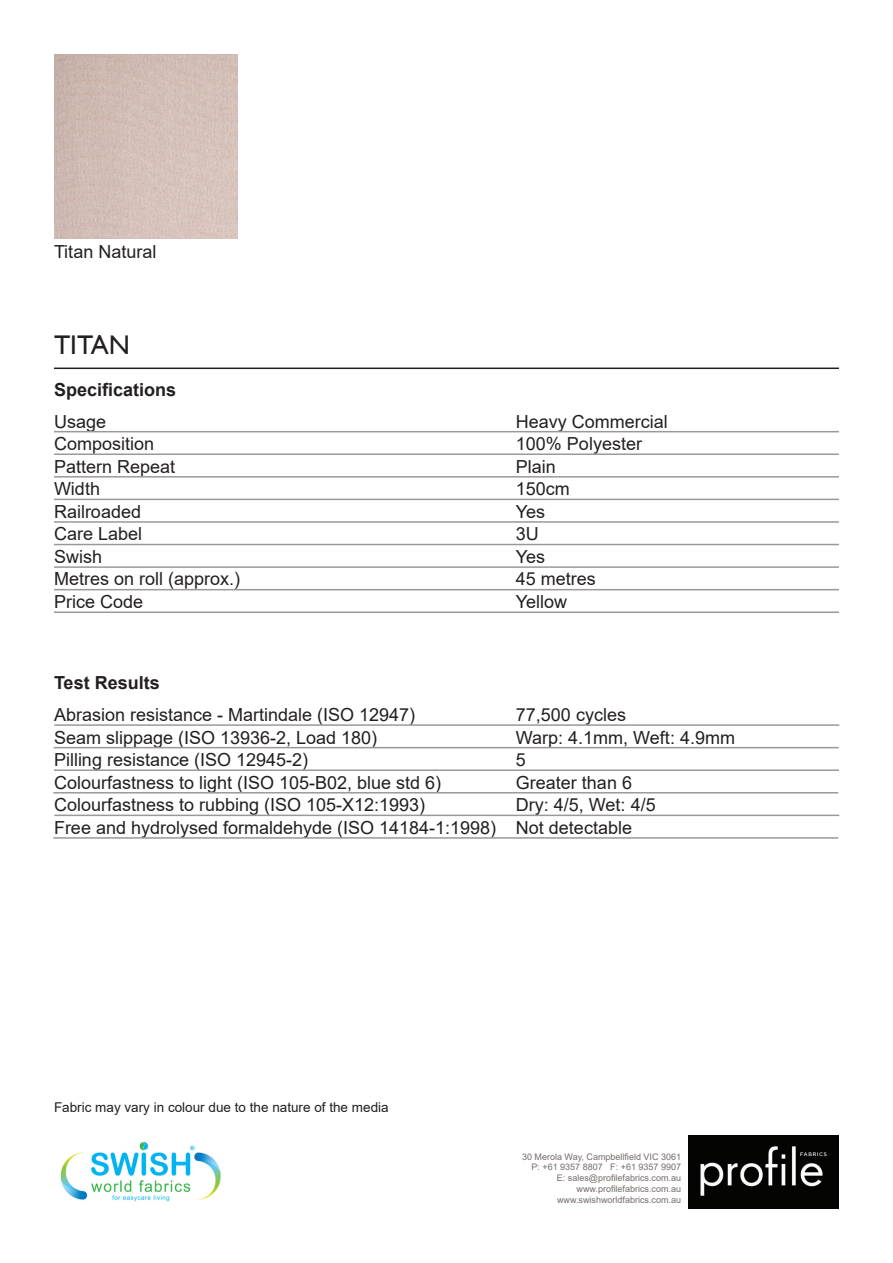
<style>
.page{position:relative;width:893px;height:1263px;background:#fff}
.page>*{position:absolute;margin:0;border:0;box-sizing:border-box;transform-origin:0 0}
.t1{font:27px "Gill Sans";color:#231f20}
.t2{font:18px "Arial";color:#231f20}
.t3{font:700 18px "Arial";color:#231f20}
.t4{font:13.5px "Arial";color:#231f20}
.t5{font:9px "Arial";color:#746c6a}
</style>
<div class="page">
<img style="left:54px;top:54px;width:183px;height:184px">
<hr style="left:54px;top:367px;width:785px;height:2px;background:#231f20">
<img style="left:60px;top:1141px;width:161px;height:61px">
<img style="left:689px;top:1136px;width:150px;height:73px">
<hr style="left:54px;top:453px;width:785px;height:2px;background:#97999c">
<hr style="left:54px;top:476px;width:785px;height:2px;background:#97999c">
<hr style="left:54px;top:499px;width:785px;height:1px;background:#97999c">
<hr style="left:54px;top:521px;width:785px;height:2px;background:#97999c">
<hr style="left:54px;top:544px;width:785px;height:1px;background:#97999c">
<hr style="left:54px;top:566px;width:785px;height:2px;background:#97999c">
<hr style="left:54px;top:589px;width:785px;height:1px;background:#97999c">
<hr style="left:54px;top:611px;width:785px;height:2px;background:#97999c">
<hr style="left:54px;top:431px;width:785px;height:1px;background:#97999c">
<hr style="left:54px;top:724px;width:785px;height:2px;background:#97999c">
<hr style="left:54px;top:747px;width:785px;height:1px;background:#97999c">
<hr style="left:54px;top:769px;width:785px;height:2px;background:#97999c">
<hr style="left:53px;top:792px;width:785px;height:1px;background:#97999c">
<hr style="left:54px;top:815px;width:785px;height:1px;background:#97999c">
<hr style="left:53px;top:837px;width:785px;height:2px;background:#97999c">
<p class="t2" style="left:54px;top:239px;width:104px">Titan Natural</p>
<p class="t1" style="left:54px;top:330px;width:77px">TITAN</p>
<p class="t3" style="left:54px;top:377px;width:124px">Specifications</p>
<p class="t2" style="left:54px;top:409px;width:54px">Usage</p>
<p class="t2" style="left:54px;top:432px;width:102px">Composition</p>
<p class="t2" style="left:54px;top:454px;width:123px">Pattern Repeat</p>
<p class="t2" style="left:54px;top:477px;width:48px">Width</p>
<p class="t2" style="left:54px;top:499px;width:89px">Railroaded</p>
<p class="t2" style="left:54px;top:522px;width:90px">Care Label</p>
<p class="t2" style="left:54px;top:544px;width:50px">Swish</p>
<p class="t2" style="left:54px;top:567px;width:188px">Metres on roll (approx.)</p>
<p class="t2" style="left:54px;top:589px;width:91px">Price Code</p>
<p class="t2" style="left:516px;top:409px;width:154px">Heavy Commercial</p>
<p class="t2" style="left:516px;top:432px;width:128px">100% Polyester</p>
<p class="t2" style="left:516px;top:454px;width:42px">Plain</p>
<p class="t2" style="left:516px;top:477px;width:56px">150cm</p>
<p class="t2" style="left:516px;top:499px;width:31px">Yes</p>
<p class="t2" style="left:516px;top:522px;width:25px">3U</p>
<p class="t2" style="left:516px;top:544px;width:31px">Yes</p>
<p class="t2" style="left:516px;top:567px;width:82px">45 metres</p>
<p class="t2" style="left:516px;top:589px;width:53px">Yellow</p>
<p class="t3" style="left:54px;top:670px;width:107px">Test Results</p>
<p class="t2" style="left:54px;top:702px;width:363px">Abrasion resistance - Martindale (ISO 12947)</p>
<p class="t2" style="left:54px;top:725px;width:325px">Seam slippage (ISO 13936-2, Load 180)</p>
<p class="t2" style="left:54px;top:747px;width:256px">Pilling resistance (ISO 12945-2)</p>
<p class="t2" style="left:54px;top:770px;width:389px">Colourfastness to light (ISO 105-B02, blue std 6)</p>
<p class="t2" style="left:54px;top:792px;width:373px">Colourfastness to rubbing (ISO 105-X12:1993)</p>
<p class="t2" style="left:54px;top:815px;width:444px">Free and hydrolysed formaldehyde (ISO 14184-1:1998)</p>
<p class="t2" style="left:516px;top:702px;width:112px">77,500 cycles</p>
<p class="t2" style="left:516px;top:725px;width:221px">Warp: 4.1mm, Weft: 4.9mm</p>
<p class="t2" style="left:516px;top:747px;width:12px">5</p>
<p class="t2" style="left:516px;top:770px;width:118px">Greater than 6</p>
<p class="t2" style="left:516px;top:792px;width:141px">Dry: 4/5, Wet: 4/5</p>
<p class="t2" style="left:516px;top:815px;width:118px">Not detectable</p>
<p class="t4" style="left:54px;top:1098px;width:336px">Fabric may vary in colour due to the nature of the media</p>
<p class="t5" style="left:522px;top:1150px;width:161px">30 Merola Way, Campbellfield VIC 3061</p>
<p class="t5" style="left:531px;top:1161px;width:151px">P: +61 9357 8807 F: +61 9357 9907</p>
<p class="t5" style="left:557px;top:1172px;width:126px">E: sales@profilefabrics.com.au</p>
<p class="t5" style="left:576px;top:1183px;width:106px">www.profilefabrics.com.au</p>
<p class="t5" style="left:557px;top:1193px;width:126px">www.swishworldfabrics.com.au</p>
</div>
